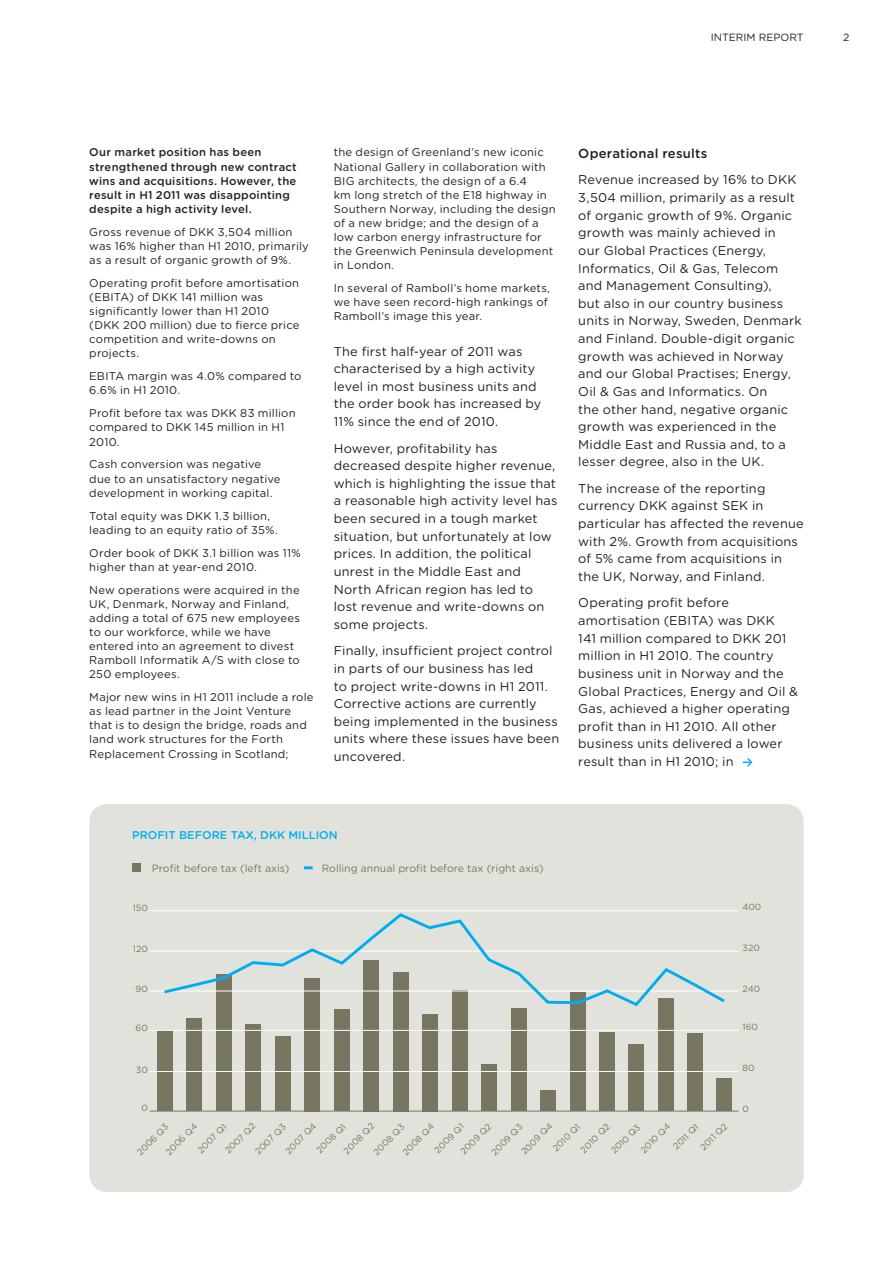
<style>
.page{position:relative;width:893px;height:1263px;background:#fff}
.page>*{position:absolute;margin:0;border:0;box-sizing:border-box;transform-origin:0 0}
.mellemrubrik{font:500 13.2px "Gotham Rounded";letter-spacing:.015em;color:#231f20}
.Body{font:12.75px/17.7px "Gotham Rounded";letter-spacing:.015em;color:#231f20}
.Body_4{font:12.75px/17.7px "Gotham Rounded";letter-spacing:.015em;color:#231f20}
.Body_3{font:11.25px/14.1px "Gotham Rounded";letter-spacing:.015em;color:#231f20}
.rubrik{font:500 11.25px/14.1px "Gotham Rounded";letter-spacing:.02em;color:#231f20}
.t1{font:500 11.25px "Gotham Rounded";color:#00aeef}
.t2{font:10.5px "Gotham Rounded";color:#787661}
.t3{font:10.5px "Gotham Rounded";color:#231f20}
.t4{font:9px "Gotham Rounded";color:#787661}
</style>
<div class="page">
<svg style="left:743px;top:758px;width:9px;height:9px"></svg>
<div style="left:89px;top:804px;width:715px;height:388px;background:#e2e2dc;border-radius:17px"></div>
<div style="left:157px;top:1030px;width:16px;height:81px;background:#787661"></div>
<div style="left:186px;top:1019px;width:16px;height:92px;background:#787661"></div>
<div style="left:216px;top:974px;width:16px;height:137px;background:#787661"></div>
<div style="left:245px;top:1025px;width:16px;height:86px;background:#787661"></div>
<div style="left:275px;top:1036px;width:16px;height:75px;background:#787661"></div>
<div style="left:304px;top:978px;width:16px;height:133px;background:#787661"></div>
<div style="left:363px;top:960px;width:16px;height:151px;background:#787661"></div>
<div style="left:393px;top:972px;width:15px;height:139px;background:#787661"></div>
<div style="left:334px;top:1010px;width:16px;height:101px;background:#787661"></div>
<div style="left:452px;top:991px;width:16px;height:120px;background:#787661"></div>
<div style="left:481px;top:1064px;width:16px;height:47px;background:#787661"></div>
<div style="left:511px;top:1008px;width:16px;height:103px;background:#787661"></div>
<div style="left:540px;top:1090px;width:16px;height:21px;background:#787661"></div>
<div style="left:570px;top:993px;width:16px;height:118px;background:#787661"></div>
<div style="left:599px;top:1032px;width:16px;height:79px;background:#787661"></div>
<div style="left:628px;top:1044px;width:16px;height:67px;background:#787661"></div>
<div style="left:658px;top:998px;width:16px;height:113px;background:#787661"></div>
<div style="left:687px;top:1034px;width:16px;height:77px;background:#787661"></div>
<div style="left:422px;top:1014px;width:16px;height:97px;background:#787661"></div>
<hr style="left:150px;top:910px;width:589px;height:1px;background:#fff">
<hr style="left:150px;top:951px;width:589px;height:1px;background:#fff">
<hr style="left:150px;top:991px;width:589px;height:1px;background:#fff">
<hr style="left:150px;top:1030px;width:589px;height:1px;background:#fff">
<hr style="left:150px;top:1071px;width:589px;height:1px;background:#fff">
<hr style="left:150px;top:1111px;width:589px;height:1px;background:#787661">
<div style="left:132px;top:863px;width:9px;height:9px;background:#787661"></div>
<svg style="left:304px;top:866px;width:9px;height:3px"></svg>
<svg style="left:161px;top:913px;width:567px;height:95px"></svg>
<div style="left:716px;top:1079px;width:16px;height:32px;background:#787661"></div>
<p class="t3" style="left:711px;top:31px;width:94px">INTERIM REPORT</p>
<p class="t3" style="left:843px;top:31px;width:8px">2</p>
<p class="rubrik" style="left:89px;top:145px;width:209px">Our market position has been strengthened through new contract wins and acquisitions. However, the result in H1 2011 was disappointing despite a high activity level.</p>
<p class="Body_3" style="left:89px;top:225px;width:221px">Gross revenue of DKK 3,504 million was 16% higher than H1 2010, primarily as a result of organic growth of 9%.</p>
<p class="Body_3" style="left:89px;top:276px;width:212px">Operating profit before amortisation (EBITA) of DKK 141 million was significantly lower than H1 2010 (DKK 200 million) due to fierce price competition and write-downs on projects.</p>
<p class="Body_3" style="left:89px;top:369px;width:214px">EBITA margin was 4.0% compared to<br>6.6% in H1 2010.</p>
<p class="Body_3" style="left:89px;top:406px;width:208px">Profit before tax was DKK 83 million compared to DKK 145 million in H1<br>2010.</p>
<p class="Body_3" style="left:89px;top:457px;width:193px">Cash conversion was negative due to an unsatisfactory negative development in working capital.</p>
<p class="Body_3" style="left:89px;top:508px;width:190px">Total equity was DKK 1.3 billion, leading to an equity ratio of 35%.</p>
<p class="Body_3" style="left:89px;top:545px;width:213px">Order book of DKK 3.1 billion was 11% higher than at year-end 2010.</p>
<p class="Body_3" style="left:89px;top:582px;width:212px">New operations were acquired in the<br>UK, Denmark, Norway and Finland, adding a total of 675 new employees to our workforce, while we have entered into an agreement to divest<br>Ramboll Informatik A/S with close to<br>250 employees.</p>
<p class="Body_3" style="left:89px;top:690px;width:226px">Major new wins in H1 2011 include a role as lead partner in the Joint Venture that is to design the bridge, roads and land work structures for the Forth Replacement Crossing in Scotland;</p>
<p class="Body_3" style="left:334px;top:145px;width:223px">the design of Greenland’s new iconic National Gallery in collaboration with BIG architects, the design of a 6.4<br>km long stretch of the E18 highway in Southern Norway, including the design of a new bridge; and the design of a low carbon energy infrastructure for the Greenwich Peninsula development in London.</p>
<p class="Body_3" style="left:334px;top:281px;width:218px">In several of Ramboll’s home markets, we have seen record-high rankings of<br>Ramboll’s image this year.</p>
<p class="Body_4" style="left:334px;top:342px;width:209px">The first half-year of 2011 was characterised by a high activity level in most business units and the order book has increased by<br>11% since the end of 2010.</p>
<p class="Body" style="left:334px;top:439px;width:225px">However, profitability has decreased despite higher revenue, which is highlighting the issue that a reasonable high activity level has been secured in a tough market situation, but unfortunately at low prices. In addition, the political unrest in the Middle East and<br>North African region has led to lost revenue and write-downs on some projects.</p>
<p class="Body" style="left:334px;top:642px;width:227px">Finally, insufficient project control in parts of our business has led<br>to project write-downs in H1 2011.<br>Corrective actions are currently being implemented in the business units where these issues have been uncovered.</p>
<p class="mellemrubrik" style="left:578px;top:145px;width:130px">Operational results</p>
<p class="Body" style="left:578px;top:171px;width:225px">Revenue increased by 16% to DKK<br>3,504 million, primarily as a result of organic growth of 9%. Organic growth was mainly achieved in<br>our Global Practices (Energy,<br>Informatics, Oil &amp; Gas, Telecom and Management Consulting),<br>but also in our country business units in Norway, Sweden, Denmark and Finland. Double-digit organic growth was achieved in Norway and our Global Practises; Energy,<br>Oil &amp; Gas and Informatics. On<br>the other hand, negative organic growth was experienced in the<br>Middle East and Russia and, to a lesser degree, also in the UK.</p>
<p class="Body" style="left:578px;top:479px;width:227px">The increase of the reporting currency DKK against SEK in particular has affected the revenue with 2%. Growth from acquisitions of 5% came from acquisitions in the UK, Norway, and Finland.</p>
<p class="Body" style="left:578px;top:594px;width:221px">Operating profit before amortisation (EBITA) was DKK<br>141 million compared to DKK 201 million in H1 2010. The country business unit in Norway and the<br>Global Practices, Energy and Oil &amp;<br>Gas, achieved a higher operating profit than in H1 2010. All other business units delivered a lower result than in H1 2010; in</p>
<p class="t1" style="left:132px;top:829px;width:207px">PROFIT BEFORE TAX, DKK MILLION</p>
<p class="t2" style="left:152px;top:861px;width:139px">Profit before tax (left axis)</p>
<p class="t2" style="left:322px;top:861px;width:223px">Rolling annual profit before tax (right axis)</p>
<p class="t4" style="left:133px;top:903px;width:17px">150</p>
<p class="t4" style="left:742px;top:902px;width:20px">400</p>
<p class="t4" style="left:133px;top:943px;width:17px">120</p>
<p class="t4" style="left:742px;top:943px;width:19px">320</p>
<p class="t4" style="left:136px;top:984px;width:14px">90</p>
<p class="t4" style="left:742px;top:983px;width:19px">240</p>
<p class="t4" style="left:136px;top:1022px;width:14px">60</p>
<p class="t4" style="left:742px;top:1022px;width:17px">160</p>
<p class="t4" style="left:136px;top:1064px;width:13px">30</p>
<p class="t4" style="left:742px;top:1062px;width:14px">80</p>
<p class="t4" style="left:141px;top:1102px;width:8px">0</p>
<p class="t4" style="left:742px;top:1103px;width:8px">0</p>
<p class="t4" style="left:163px;top:1149px;width:42px;rotate:-45deg">2006 Q4</p>
<p class="t4" style="left:283px;top:1148px;width:41px;rotate:-45deg">2007 Q4</p>
<p class="t4" style="left:314px;top:1148px;width:39px;rotate:-45deg">2008 Q1</p>
<p class="t4" style="left:400px;top:1149px;width:42px;rotate:-45deg">2008 Q4</p>
<p class="t4" style="left:135px;top:1149px;width:41px;rotate:-45deg">2006 Q3</p>
<p class="t4" style="left:253px;top:1149px;width:41px;rotate:-45deg">2007 Q3</p>
<p class="t4" style="left:341px;top:1148px;width:41px;rotate:-45deg">2008 Q2</p>
<p class="t4" style="left:432px;top:1148px;width:39px;rotate:-45deg">2009 Q1</p>
<p class="t4" style="left:550px;top:1146px;width:37px;rotate:-45deg">2010 Q1</p>
<p class="t4" style="left:223px;top:1148px;width:41px;rotate:-45deg">2007 Q2</p>
<p class="t4" style="left:489px;top:1149px;width:41px;rotate:-45deg">2009 Q3</p>
<p class="t4" style="left:609px;top:1148px;width:39px;rotate:-45deg">2010 Q3</p>
<p class="t4" style="left:519px;top:1149px;width:42px;rotate:-45deg">2009 Q4</p>
<p class="t4" style="left:638px;top:1147px;width:39px;rotate:-45deg">2010 Q4</p>
<p class="t4" style="left:671px;top:1144px;width:33px;rotate:-45deg">2011 Q1</p>
<p class="t4" style="left:371px;top:1149px;width:41px;rotate:-45deg">2008 Q3</p>
<p class="t4" style="left:458px;top:1149px;width:41px;rotate:-45deg">2009 Q2</p>
<p class="t4" style="left:578px;top:1147px;width:39px;rotate:-45deg">2010 Q2</p>
<p class="t4" style="left:698px;top:1145px;width:35px;rotate:-45deg">2011 Q2</p>
<p class="t4" style="left:195px;top:1147px;width:38px;rotate:-45deg">2007 Q1</p>
</div>
